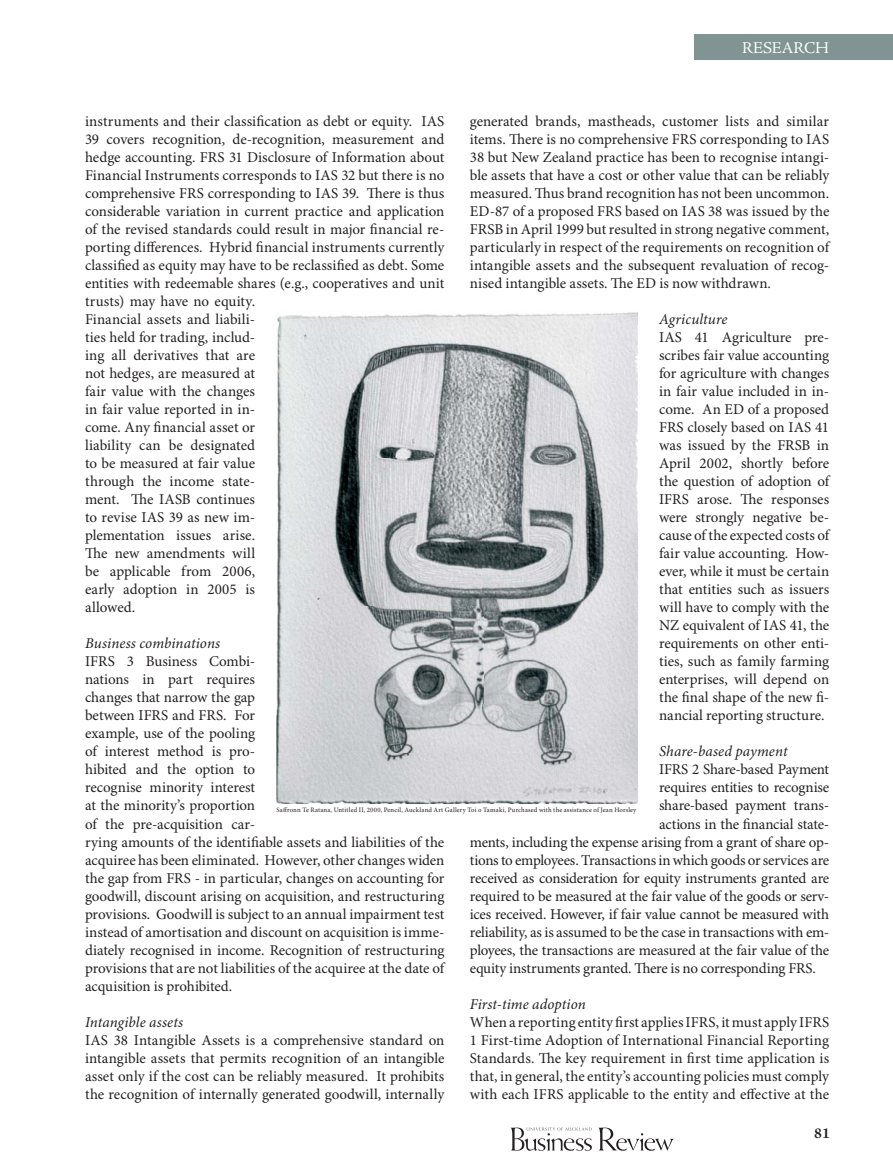
<style>
.page{position:relative;width:893px;height:1170px;background:#fff}
.page>*{position:absolute;margin:0;border:0;box-sizing:border-box;transform-origin:0 0}
.t1{font:16.5px "Adobe Jenson Pro";color:#fff}
.t2{font:15px/18px "Minion Pro";letter-spacing:-.005em;color:#231f20;text-align:justify}
.t3{font:italic 15px "Minion Pro";letter-spacing:.005em;color:#231f20}
.t4{font:700 15px "Adobe Jenson Pro";color:#231f20}
.t5{font:6.75px "Minion Pro";letter-spacing:.025em;color:#231f20}
</style>
<div class="page">
<div style="left:694px;top:34px;width:199px;height:26px;background:#809494"></div>
<svg style="left:598px;top:1127px;width:76px;height:23px"></svg>
<svg style="left:510px;top:1127px;width:82px;height:23px"></svg>
<img style="left:276px;top:312px;width:362px;height:491px">
<p class="t1" style="left:742px;top:41px;width:88px">RESEARCH</p>
<p class="t2" style="left:85px;top:113px;width:361px;text-align:left">instruments and their classification as debt or equity. IAS 39 covers recognition, de-recognition, measurement and hedge accounting. FRS 31 Disclosure of Information about Financial Instruments corresponds to IAS 32 but there is no comprehensive FRS corresponding to IAS 39. There is thus considerable variation in current practice and application of the revised standards could result in major financial re&shy;porting differences. Hybrid financial instruments currently classified as equity may have to be reclassified as debt. Some entities with redeemable shares (e.g., cooperatives and unit trusts) may have no equity.<br>Financial assets and liabili-<br>ties held for trading, includ-<br>ing all derivatives that are<br>not hedges, are measured at<br>fair value with the changes<br>in fair value reported in in-<br>come. Any financial asset or<br>liability can be designated<br>to be measured at fair value<br>through the income state-<br>ment. The IASB continues<br>to revise IAS 39 as new im-<br>plementation issues arise.<br>The new amendments will<br>be applicable from 2006,<br>early adoption in 2005 is<br>allowed.</p>
<p class="t3" style="left:85px;top:637px;width:137px">Business combinations</p>
<p class="t2" style="left:85px;top:653px;width:361px;text-align:left">IFRS 3 Business Combi-<br>nations in part requires<br>changes that narrow the gap<br>between IFRS and FRS. For<br>example, use of the pooling<br>of interest method is pro-<br>hibited and the option to<br>recognise minority interest<br>at the minority’s proportion<br>of the pre-acquisition car-<br>rying amounts of the identifiable assets and liabilities of the acquiree has been eliminated. However, other changes widen the gap from FRS - in particular, changes on accounting for goodwill, discount arising on acquisition, and restructuring provisions. Goodwill is subject to an annual impairment test instead of amortisation and discount on acquisition is imme&shy;diately recognised in income. Recognition of restructuring provisions that are not liabilities of the acquiree at the date of acquisition is prohibited.</p>
<p class="t3" style="left:85px;top:1015px;width:100px">Intangible assets</p>
<p class="t2" style="left:85px;top:1031px;width:361px">IAS 38 Intangible Assets is a comprehensive standard on intangible assets that permits recognition of an intangible asset only if the cost can be reliably measured. It prohibits the recognition of internally generated goodwill, internally</p>
<p class="t2" style="left:470px;top:113px;width:361px">generated brands, mastheads, customer lists and similar items. There is no comprehensive FRS corresponding to IAS 38 but New Zealand practice has been to recognise intangi&shy;ble assets that have a cost or other value that can be reliably measured. Thus brand recognition has not been uncommon.<br>ED-87 of a proposed FRS based on IAS 38 was issued by the FRSB in April 1999 but resulted in strong negative comment, particularly in respect of the requirements on recognition of intangible assets and the subsequent revaluation of recog&shy;nised intangible assets. The ED is now withdrawn.</p>
<p class="t3" style="left:659px;top:313px;width:70px">Agriculture</p>
<p class="t2" style="left:659px;top:329px;width:172px">IAS 41 Agriculture pre&shy;scribes fair value accounting for agriculture with changes in fair value included in in&shy;come. An ED of a proposed FRS closely based on IAS 41 was issued by the FRSB in April 2002, shortly before the question of adoption of IFRS arose. The responses were strongly negative be&shy;cause of the expected costs of fair value accounting. How&shy;ever, while it must be certain that entities such as issuers will have to comply with the NZ equivalent of IAS 41, the requirements on other enti&shy;ties, such as family farming enterprises, will depend on the final shape of the new fi&shy;nancial reporting structure.</p>
<p class="t3" style="left:659px;top:745px;width:130px">Share-based payment</p>
<p class="t2" style="left:659px;top:761px;width:172px">IFRS 2 Share-based Payment</p>
<p class="t2" style="left:659px;top:779px;width:172px">requires entities to recognise</p>
<p class="t2" style="left:659px;top:797px;width:172px">share-based payment trans-</p>
<p class="t2" style="left:659px;top:815px;width:172px">actions in the financial state-</p>
<p class="t2" style="left:470px;top:833px;width:361px">ments, including the expense arising from a grant of share op-</p>
<p class="t2" style="left:470px;top:851px;width:361px">tions to employees. Transactions in which goods or services are</p>
<p class="t2" style="left:470px;top:869px;width:361px">received as consideration for equity instruments granted are</p>
<p class="t2" style="left:470px;top:887px;width:361px">required to be measured at the fair value of the goods or serv-</p>
<p class="t2" style="left:470px;top:905px;width:361px">ices received. However, if fair value cannot be measured with</p>
<p class="t2" style="left:470px;top:923px;width:361px">reliability, as is assumed to be the case in transactions with em-</p>
<p class="t2" style="left:470px;top:941px;width:361px">ployees, the transactions are measured at the fair value of the</p>
<p class="t2" style="left:470px;top:959px;width:347px">equity instruments granted. There is no corresponding FRS.</p>
<p class="t3" style="left:470px;top:997px;width:117px">First-time adoption</p>
<p class="t2" style="left:470px;top:1013px;width:361px">When a reporting entity first applies IFRS, it must apply IFRS 1 First-time Adoption of International Financial Reporting Standards. The key requirement in first time application is that, in general, the entity’s accounting policies must comply with each IFRS applicable to the entity and effective at the</p>
<p class="t5" style="left:276px;top:807px;width:361px">Saffronn Te Ratana, Untitled II, 2000, Pencil, Auckland Art Gallery Toi o Tamaki, Purchased with the assistance of Jean Horsley</p>
<p class="t4" style="left:814px;top:1127px;width:17px">81</p>
</div>
